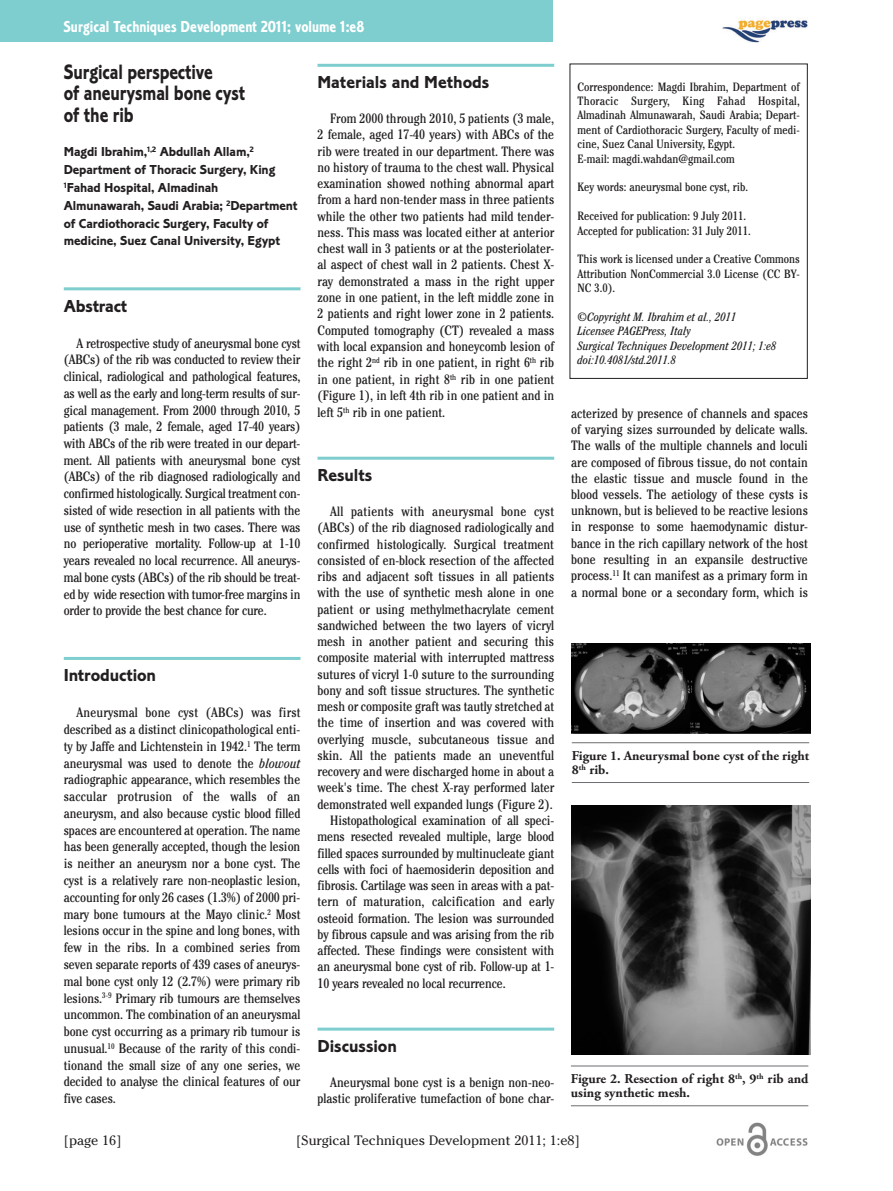
<style>
.page{position:relative;width:893px;height:1191px;background:#fff}
.page>*{position:absolute;margin:0;border:0;box-sizing:border-box;transform-origin:0 0}
.t1{font:21.6px/21.6px "Corinthian Bold Plain";letter-spacing:-.005em;color:#231f20;scale:.83 1}
.t2{font:18px "Corinthian Bold Plain";color:#231f20}
.t3{font:16.5px "Corinthian Bold Condensed Plain";color:#fff}
.t4{font:condensed 13.5px/16.8px "Cheltenham";color:#231f20;text-align:justify}
.t5{font:13.5px/17.9px "Corinthian Bold Plain";letter-spacing:-.005em;color:#231f20}
.t6{font:700 13.5px/13.5px "Adobe Garamond Pro";color:#231f20}
.t7{font:13.5px "Cheltenham";color:#231f20}
.t8{font:condensed 12px/14.4px "Cheltenham";color:#231f20}
.t9{font:italic condensed 12px/14.4px "Cheltenham";color:#231f20}
.s1{font-style:italic}
</style>
<div class="page">
<hr style="left:64px;top:287px;width:236px;height:3px;background:#7ececf">
<hr style="left:64px;top:657px;width:236px;height:3px;background:#7ececf">
<hr style="left:317px;top:64px;width:237px;height:3px;background:#7ececf">
<hr style="left:317px;top:457px;width:237px;height:3px;background:#7ececf">
<hr style="left:317px;top:1027px;width:237px;height:3px;background:#7ececf">
<div style="left:0;top:0;width:553px;height:42px;background:#7ececf"></div>
<img style="left:716px;top:1123px;width:92px;height:33px">
<img style="left:723px;top:19px;width:84px;height:24px">
<hr style="left:572px;top:742px;width:237px;height:1px;background:#6c6d70">
<hr style="left:572px;top:782px;width:237px;height:1px;background:#6c6d70">
<img style="left:572px;top:643px;width:239px;height:90px">
<img style="left:572px;top:805px;width:239px;height:249px">
<hr style="left:571px;top:1065px;width:237px;height:1px;background:#6c6d70">
<hr style="left:571px;top:1105px;width:237px;height:1px;background:#6c6d70">
<p class="t3" style="left:63px;top:21px;width:302px">Surgical Techniques Development 2011; volume 1:e8</p>
<h1 class="t1" style="left:64px;top:63px;width:220px">Surgical perspective<br>of aneurysmal bone cyst of the rib</h1>
<p class="t5" style="left:64px;top:144px;width:235px">Magdi Ibrahim,<sup>1,2</sup> Abdullah Allam,<sup>2<br></sup>Department of Thoracic Surgery, King <sup>1</sup>Fahad Hospital, Almadinah Almunawarah, Saudi Arabia; <sup>2</sup>Department of Cardiothoracic Surgery, Faculty of medicine, Suez Canal University, Egypt</p>
<h2 class="t2" style="left:64px;top:299px;width:65px">Abstract</h2>
<p class="t4" style="left:64px;top:336px;width:238px;text-indent:13px">A retrospective study of aneurysmal bone cyst (ABCs) of the rib was conducted to review their clinical, radiological and pathological features, as well as the early and long-term results of sur&shy;gical management. From 2000 through 2010, 5 patients (3 male, 2 female, aged 17-40 years) with ABCs of the rib were treated in our depart&shy;ment. All patients with aneurysmal bone cyst (ABCs) of the rib diagnosed radiologically and confirmed histologically. Surgical treatment con&shy;sisted of wide resection in all patients with the use of synthetic mesh in two cases. There was no perioperative mortality. Follow-up at 1-10 years revealed no local recurrence. All aneurys&shy;mal bone cysts (ABCs) of the rib should be treat&shy;ed by wide resection with tumor-free margins in order to provide the best chance for cure.</p>
<h2 class="t2" style="left:64px;top:669px;width:94px">Introduction</h2>
<p class="t4" style="left:64px;top:705px;width:238px;text-indent:13px">Aneurysmal bone cyst (ABCs) was first described as a distinct clinicopathological enti&shy;ty by Jaffe and Lichtenstein in 1942.<sup>1</sup> The term aneurysmal was used to denote the <span class="s1">blowout </span>radiographic appearance, which resembles the saccular protrusion of the walls of an aneurysm, and also because cystic blood filled spaces are encountered at operation. The name has been generally accepted, though the lesion is neither an aneurysm nor a bone cyst. The cyst is a relatively rare non-neoplastic lesion, accounting for only 26 cases (1.3%) of 2000 pri&shy;mary bone tumours at the Mayo clinic.<sup>2</sup> Most lesions occur in the spine and long bones, with few in the ribs. In a combined series from seven separate reports of 439 cases of aneurys&shy;mal bone cyst only 12 (2.7%) were primary rib lesions.<sup>3-9</sup> Primary rib tumours are themselves uncommon. The combination of an aneurysmal bone cyst occurring as a primary rib tumour is unusual.<sup>10</sup> Because of the rarity of this condi&shy;tionand the small size of any one series, we decided to analyse the clinical features of our five cases.</p>
<h2 class="t2" style="left:317px;top:76px;width:173px">Materials and Methods</h2>
<p class="t4" style="left:317px;top:112px;width:238px;line-height:16.4px;text-indent:13px">From 2000 through 2010, 5 patients (3 male, 2 female, aged 17-40 years) with ABCs of the rib were treated in our department. There was no history of trauma to the chest wall. Physical examination showed nothing abnormal apart from a hard non-tender mass in three patients while the other two patients had mild tender&shy;ness. This mass was located either at anterior chest wall in 3 patients or at the posteriolater&shy;al aspect of chest wall in 2 patients. Chest X&shy;ray demonstrated a mass in the right upper zone in one patient, in the left middle zone in 2 patients and right lower zone in 2 patients.<br>Computed tomography (CT) revealed a mass with local expansion and honeycomb lesion of the right 2<sup>nd</sup> rib in one patient, in right 6<sup>th</sup> rib in one patient, in right 8<sup>th</sup> rib in one patient (Figure 1), in left 4th rib in one patient and in left 5<sup>th</sup> rib in one patient.</p>
<h2 class="t2" style="left:317px;top:469px;width:56px">Results</h2>
<p class="t4" style="left:330px;top:504px;width:225px">All patients with aneurysmal bone cyst</p>
<p class="t4" style="left:317px;top:520px;width:238px">(ABCs) of the rib diagnosed radiologically and</p>
<p class="t4" style="left:317px;top:537px;width:238px">confirmed histologically. Surgical treatment</p>
<p class="t4" style="left:317px;top:553px;width:238px">consisted of en-block resection of the affected</p>
<p class="t4" style="left:317px;top:569px;width:238px">ribs and adjacent soft tissues in all patients</p>
<p class="t4" style="left:317px;top:585px;width:238px">with the use of synthetic mesh alone in one</p>
<p class="t4" style="left:317px;top:602px;width:238px">patient or using methylmethacrylate cement</p>
<p class="t4" style="left:317px;top:618px;width:238px">sandwiched between the two layers of vicryl</p>
<p class="t4" style="left:317px;top:634px;width:238px">mesh in another patient and securing this</p>
<p class="t4" style="left:317px;top:650px;width:238px">composite material with interrupted mattress</p>
<p class="t4" style="left:317px;top:667px;width:238px">sutures of vicryl 1-0 suture to the surrounding</p>
<p class="t4" style="left:317px;top:683px;width:238px">bony and soft tissue structures. The synthetic</p>
<p class="t4" style="left:317px;top:699px;width:238px">mesh or composite graft was tautly stretched at</p>
<p class="t4" style="left:317px;top:715px;width:238px">the time of insertion and was covered with</p>
<p class="t4" style="left:317px;top:732px;width:238px">overlying muscle, subcutaneous tissue and</p>
<p class="t4" style="left:317px;top:748px;width:238px">skin. All the patients made an uneventful</p>
<p class="t4" style="left:317px;top:764px;width:238px">recovery and were discharged home in about a</p>
<p class="t4" style="left:317px;top:780px;width:238px">week's time. The chest X-ray performed later</p>
<p class="t4" style="left:317px;top:797px;width:237px">demonstrated well expanded lungs (Figure 2).</p>
<p class="t4" style="left:330px;top:813px;width:225px">Histopathological examination of all speci-</p>
<p class="t4" style="left:317px;top:829px;width:238px">mens resected revealed multiple, large blood</p>
<p class="t4" style="left:318px;top:845px;width:238px">filled spaces surrounded by multinucleate giant</p>
<p class="t4" style="left:318px;top:862px;width:238px">cells with foci of haemosiderin deposition and</p>
<p class="t4" style="left:318px;top:878px;width:238px">fibrosis. Cartilage was seen in areas with a pat-</p>
<p class="t4" style="left:318px;top:894px;width:238px">tern of maturation, calcification and early</p>
<p class="t4" style="left:318px;top:910px;width:238px">osteoid formation. The lesion was surrounded</p>
<p class="t4" style="left:318px;top:927px;width:238px">by fibrous capsule and was arising from the rib</p>
<p class="t4" style="left:318px;top:943px;width:238px">affected. These findings were consistent with</p>
<p class="t4" style="left:318px;top:959px;width:238px">an aneurysmal bone cyst of rib. Follow-up at 1-</p>
<p class="t4" style="left:318px;top:975px;width:190px">10 years revealed no local recurrence.</p>
<h2 class="t2" style="left:317px;top:1039px;width:81px">Discussion</h2>
<p class="t4" style="left:317px;top:1075px;width:238px;line-height:16.2px;text-align:right">Aneurysmal bone cyst is a benign non-neo&shy;plastic proliferative tumefaction of bone char-</p>
<p class="t8" style="left:578px;top:80px;width:224px">Correspondence: Magdi Ibrahim, Department of Thoracic Surgery, King Fahad Hospital, Almadinah Almunawarah, Saudi Arabia; Depart - ment of Cardiothoracic Surgery, Faculty of medi&shy;cine, Suez Canal University, Egypt.<br>E-mail: magdi.wahdan@gmail.com</p>
<p class="t8" style="left:578px;top:181px;width:172px">Key words: aneurysmal bone cyst, rib.</p>
<p class="t8" style="left:578px;top:210px;width:175px">Received for publication: 9 July 2011.<br>Accepted for publication: 31 July 2011.</p>
<p class="t8" style="left:578px;top:253px;width:224px;text-align:justify">This work is licensed under a Creative Commons Attribution NonCommercial 3.0 License (CC BY-NC 3.0).</p>
<p class="t9" style="left:578px;top:311px;width:200px">©Copyright M. Ibrahim et al., 2011<br>Licensee PAGEPress, Italy<br>Surgical Techniques Development 2011; 1:e8 doi:10.4081/std.2011.8</p>
<p class="t4" style="left:571px;top:406px;width:238px;line-height:16.2px">acterized by presence of channels and spaces of varying sizes surrounded by delicate walls.<br>The walls of the multiple channels and loculi are composed of fibrous tissue, do not contain the elastic tissue and muscle found in the blood vessels. The aetiology of these cysts is unknown, but is believed to be reactive lesions in response to some haemodynamic distur&shy;bance in the rich capillary network of the host bone resulting in an expansile destructive process.<sup>11</sup> It can manifest as a primary form in a normal bone or a secondary form, which is</p>
<p class="t6" style="left:572px;top:750px;width:239px">Figure 1. Aneurysmal bone cyst of the right<br>8<sup>th</sup> rib.</p>
<p class="t6" style="left:571px;top:1073px;width:239px">Figure 2. Resection of right 8<sup>th</sup>, 9<sup>th</sup> rib and using synthetic mesh.</p>
<p class="t7" style="left:64px;top:1132px;width:59px">[page 16]</p>
<p class="t7" style="left:296px;top:1132px;width:285px">[Surgical Techniques Development 2011; 1:e8]</p>
</div>
